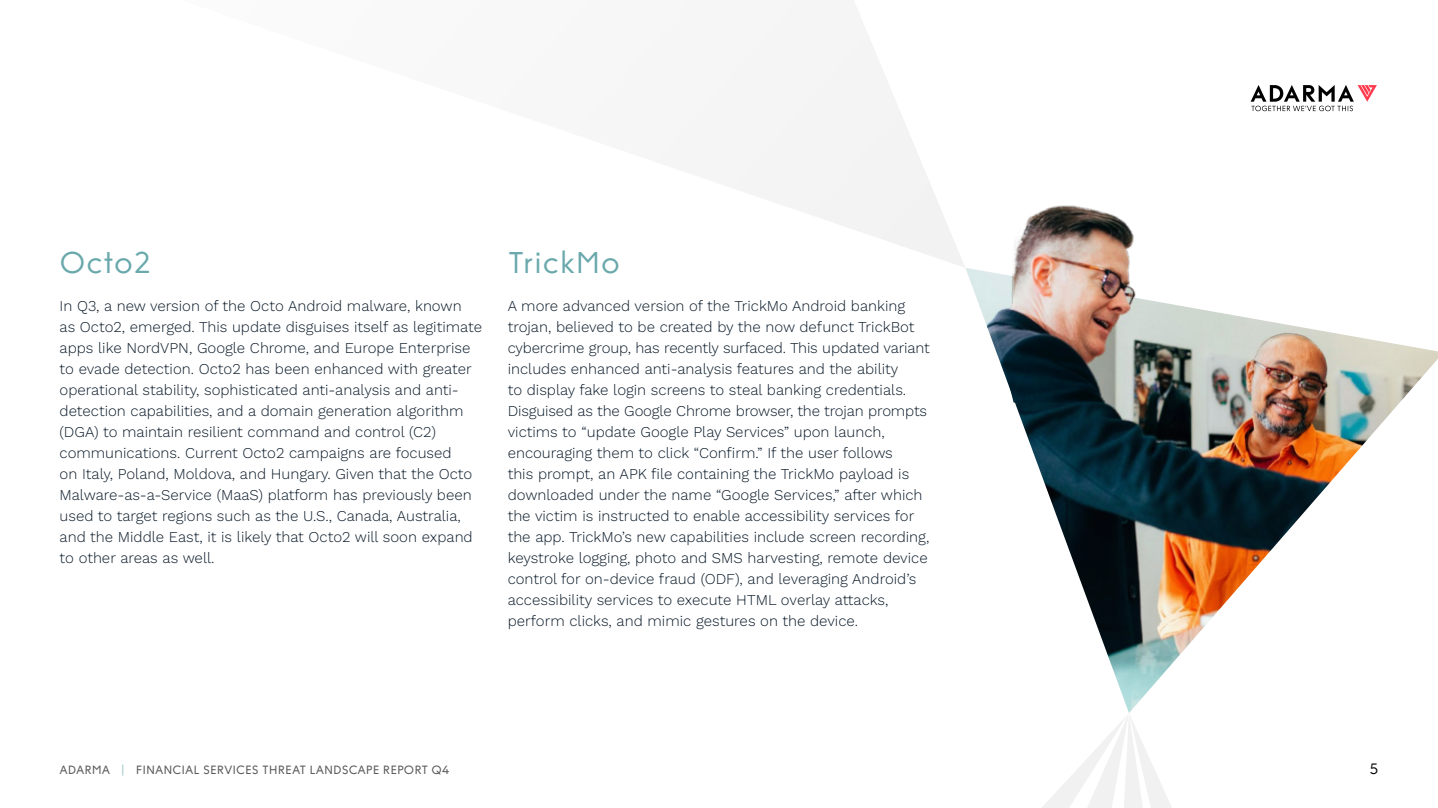
<style>
.page{position:relative;width:1438px;height:808px;background:#fff}
.page>*{position:absolute;margin:0;border:0;box-sizing:border-box;transform-origin:0 0}
._2_-_heading__for_Landscape{font:300 30px "Funkis B Dots";letter-spacing:.02em;color:#69a8ab}
.body{font:300 15px/21px "Work Sans";color:#0a1a29}
.t1{font:300 15px "Funkis B Dots";color:#000}
.t2{font:12px "Funkis B Dots";color:#000}
.s1{color:#69a8ab}
</style>
<div class="page">
<svg style="left:733px;top:34px;width:227px;height:232px"></svg>
<svg style="left:1042px;top:716px;width:129px;height:92px"></svg>
<img style="left:1015px;top:341px;width:422px;height:372px">
<img style="left:960px;top:205px;width:420px;height:198px">
<svg style="left:1250px;top:85px;width:126px;height:26px"></svg>
<p class="_2_-_heading__for_Landscape" style="left:60px;top:245px;width:93px">Octo2</p>
<p class="body" style="left:60px;top:295px;width:424px">In Q3, a new version of the Octo Android malware, known<br>as Octo2, emerged. This update disguises itself as legitimate apps like NordVPN, Google Chrome, and Europe Enterprise to evade detection. Octo2 has been enhanced with greater operational stability, sophisticated anti-analysis and anti&shy;detection capabilities, and a domain generation algorithm (DGA) to maintain resilient command and control (C2) communications. Current Octo2 campaigns are focused<br>on Italy, Poland, Moldova, and Hungary. Given that the Octo Malware-as-a-Service (MaaS) platform has previously been used to target regions such as the U.S., Canada, Australia, and the Middle East, it is likely that Octo2 will soon expand to other areas as well.</p>
<p class="_2_-_heading__for_Landscape" style="left:507px;top:245px;width:114px">TrickMo</p>
<p class="body" style="left:507px;top:295px;width:423px">A more advanced version of the TrickMo Android banking trojan, believed to be created by the now defunct TrickBot cybercrime group, has recently surfaced. This updated variant includes enhanced anti-analysis features and the ability<br>to display fake login screens to steal banking credentials.<br>Disguised as the Google Chrome browser, the trojan prompts victims to “update Google Play Services” upon launch, encouraging them to click “Confirm.” If the user follows<br>this prompt, an APK file containing the TrickMo payload is downloaded under the name “Google Services,” after which the victim is instructed to enable accessibility services for the app. TrickMo’s new capabilities include screen recording, keystroke logging, photo and SMS harvesting, remote device control for on-device fraud (ODF), and leveraging Android’s accessibility services to execute HTML overlay attacks, perform clicks, and mimic gestures on the device.</p>
<p class="t2" style="left:60px;top:763px;width:391px">ADARMA <span class="s1">|</span> FINANCIAL SERVICES THREAT LANDSCAPE REPORT Q4</p>
<p class="t1" style="left:1369px;top:760px;width:10px">5</p>
</div>
